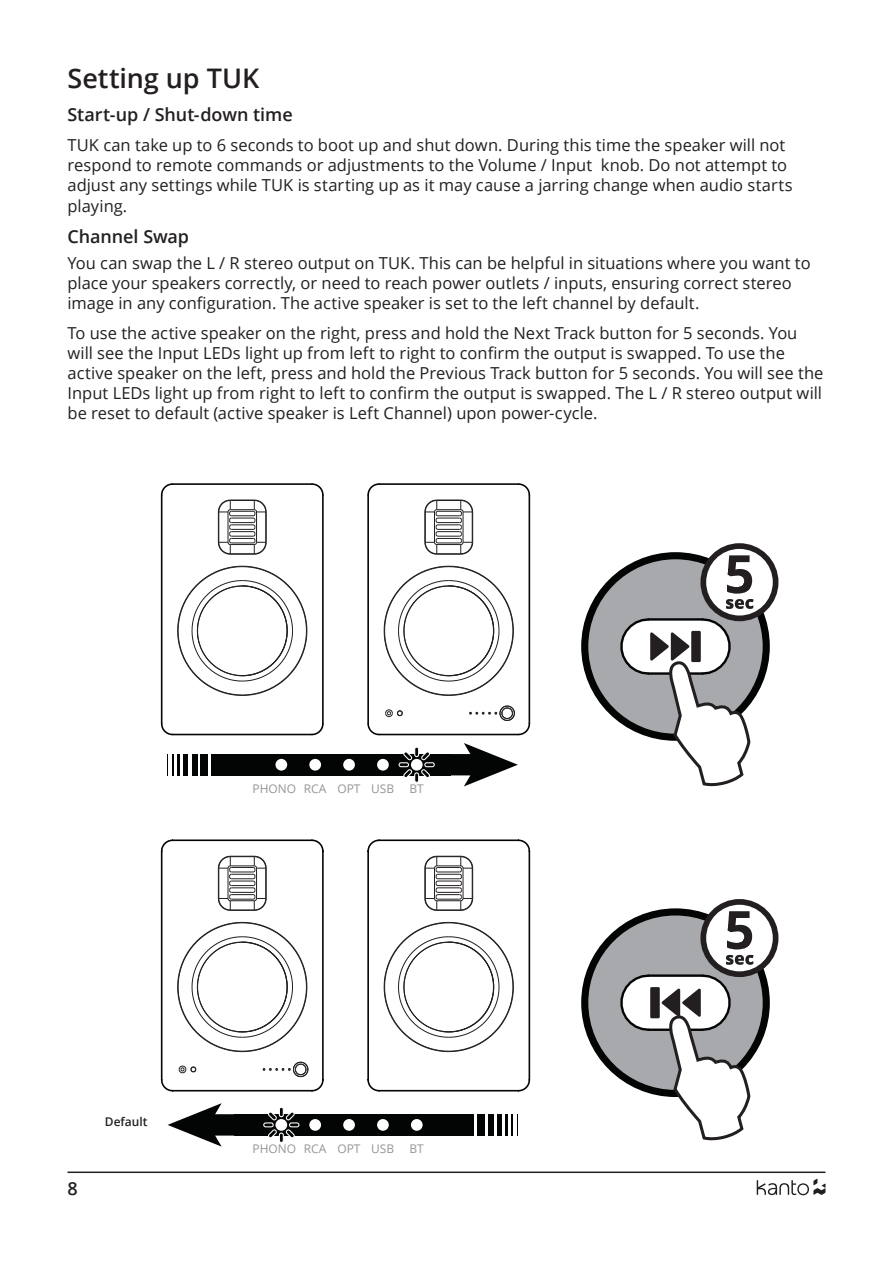
<style>
.page{position:relative;width:893px;height:1263px;background:#fff}
.page>*{position:absolute;margin:0;border:0;box-sizing:border-box;transform-origin:0 0}
.t1{font:600 27px "Open Sans";letter-spacing:-.005em;color:#231f20}
.body{font:600 18px "Open Sans";letter-spacing:-.005em;color:#231f20}
.body-2{font:16.5px/19.8px "Open Sans";color:#231f20}
.t2{font:12px "Open Sans";color:#939598}
.t3{font:600 12px "Open Sans";color:#231f20}
</style>
<div class="page">
<svg style="left:757px;top:1178px;width:68px;height:17px"></svg>
<hr style="left:68px;top:1171px;width:757px;height:2px;background:#231f20">
<svg style="left:160px;top:839px;width:371px;height:253px"></svg>
<svg style="left:585px;top:902px;width:191px;height:239px"></svg>
<div style="left:700px;top:899px;width:78px;height:78px;border:6px solid #231f20;border-radius:50%"></div>
<svg style="left:512px;top:1114px;width:6px;height:21px"></svg>
<hr style="left:505px;top:1114px;width:3px;height:21px;background:#030505">
<div style="left:497px;top:1114px;width:5px;height:21px;background:#030505"></div>
<div style="left:488px;top:1114px;width:6px;height:21px;background:#030505"></div>
<div style="left:477px;top:1114px;width:8px;height:21px;background:#030505"></div>
<div style="left:234px;top:1114px;width:240px;height:21px;background:#030505"></div>
<svg style="left:168px;top:1103px;width:67px;height:43px"></svg>
<div style="left:411px;top:1119px;width:12px;height:12px;background:#fff;border-radius:50%"></div>
<div style="left:377px;top:1119px;width:12px;height:12px;background:#fff;border-radius:50%"></div>
<div style="left:343px;top:1119px;width:12px;height:12px;background:#fff;border-radius:50%"></div>
<div style="left:309px;top:1119px;width:12px;height:12px;background:#fff;border-radius:50%"></div>
<svg style="left:263px;top:1107px;width:36px;height:36px"></svg>
<svg style="left:310px;top:724px;width:14px;height:12px"></svg>
<hr style="left:173px;top:483px;width:139px;height:2px;background:#030505">
<hr style="left:161px;top:495px;width:1px;height:229px;background:#030505">
<svg style="left:160px;top:722px;width:14px;height:14px"></svg>
<hr style="left:173px;top:734px;width:139px;height:1px;background:#030505">
<svg style="left:160px;top:483px;width:14px;height:14px"></svg>
<hr style="left:322px;top:495px;width:2px;height:229px;background:#030505">
<svg style="left:310px;top:483px;width:14px;height:14px"></svg>
<svg style="left:367px;top:483px;width:12px;height:12px"></svg>
<hr style="left:379px;top:483px;width:139px;height:2px;background:#030505">
<hr style="left:367px;top:495px;width:2px;height:229px;background:#030505">
<hr style="left:529px;top:495px;width:1px;height:229px;background:#030505">
<hr style="left:379px;top:734px;width:139px;height:1px;background:#030505">
<svg style="left:517px;top:483px;width:14px;height:14px"></svg>
<svg style="left:585px;top:546px;width:191px;height:241px"></svg>
<div style="left:700px;top:543px;width:78px;height:78px;border:6px solid #231f20;border-radius:50%"></div>
<hr style="left:172px;top:754px;width:2px;height:21px;background:#030505">
<hr style="left:177px;top:754px;width:3px;height:21px;background:#030505">
<hr style="left:184px;top:754px;width:4px;height:21px;background:#030505">
<div style="left:192px;top:754px;width:5px;height:21px;background:#030505"></div>
<div style="left:201px;top:754px;width:7px;height:21px;background:#030505"></div>
<div style="left:211px;top:754px;width:240px;height:21px;background:#030505"></div>
<svg style="left:451px;top:743px;width:67px;height:43px"></svg>
<div style="left:377px;top:759px;width:12px;height:12px;background:#fff;border-radius:50%"></div>
<div style="left:343px;top:759px;width:12px;height:12px;background:#fff;border-radius:50%"></div>
<div style="left:309px;top:759px;width:12px;height:12px;background:#fff;border-radius:50%"></div>
<div style="left:275px;top:759px;width:12px;height:12px;background:#fff;border-radius:50%"></div>
<svg style="left:399px;top:747px;width:36px;height:36px"></svg>
<svg style="left:177px;top:566px;width:130px;height:130px"></svg>
<svg style="left:218px;top:500px;width:49px;height:55px"></svg>
<svg style="left:424px;top:500px;width:49px;height:55px"></svg>
<svg style="left:384px;top:566px;width:130px;height:130px"></svg>
<svg style="left:367px;top:709px;width:36px;height:27px"></svg>
<svg style="left:469px;top:705px;width:62px;height:31px"></svg>
<svg style="left:218px;top:856px;width:49px;height:55px"></svg>
<svg style="left:177px;top:922px;width:130px;height:130px"></svg>
<svg style="left:179px;top:1065px;width:17px;height:8px"></svg>
<svg style="left:384px;top:922px;width:130px;height:130px"></svg>
<svg style="left:424px;top:856px;width:49px;height:55px"></svg>
<svg style="left:263px;top:1062px;width:45px;height:15px"></svg>
<p class="t1" style="left:68px;top:60px;width:193px">Setting up TUK</p>
<p class="body" style="left:68px;top:102px;width:227px">Start-up / Shut-down time</p>
<p class="body-2" style="left:68px;top:135px;width:727px">TUK can take up to 6 seconds to boot up and shut down. During this time the speaker will not respond to remote commands or adjustments to the Volume / Input knob. Do not attempt to adjust any settings while TUK is starting up as it may cause a jarring change when audio starts</p>
<p class="body-2" style="left:68px;top:196px;width:61px">playing.</p>
<p class="body" style="left:68px;top:224px;width:123px">Channel Swap</p>
<p class="body-2" style="left:68px;top:253px;width:745px">You can swap the L / R stereo output on TUK. This can be helpful in situations where you want to place your speakers correctly, or need to reach power outlets / inputs, ensuring correct stereo image in any configuration. The active speaker is set to the left channel by default.</p>
<p class="body-2" style="left:68px;top:323px;width:757px">To use the active speaker on the right, press and hold the Next Track button for 5 seconds. You will see the Input LEDs light up from left to right to confirm the output is swapped. To use the active speaker on the left, press and hold the Previous Track button for 5 seconds. You will see the Input LEDs light up from right to left to confirm the output is swapped. The L / R stereo output will be reset to default (active speaker is Left Channel) upon power-cycle.</p>
<p class="t2" style="left:253px;top:780px;width:143px">PHONO RCA OPT USB</p>
<p class="t2" style="left:409px;top:780px;width:16px">BT</p>
<p class="body" style="left:68px;top:1176px;width:12px">8</p>
<p class="t3" style="left:105px;top:1114px;width:44px">Default</p>
<p class="t2" style="left:253px;top:1141px;width:143px">PHONO RCA OPT USB</p>
<p class="t2" style="left:409px;top:1141px;width:16px">BT</p>
</div>
